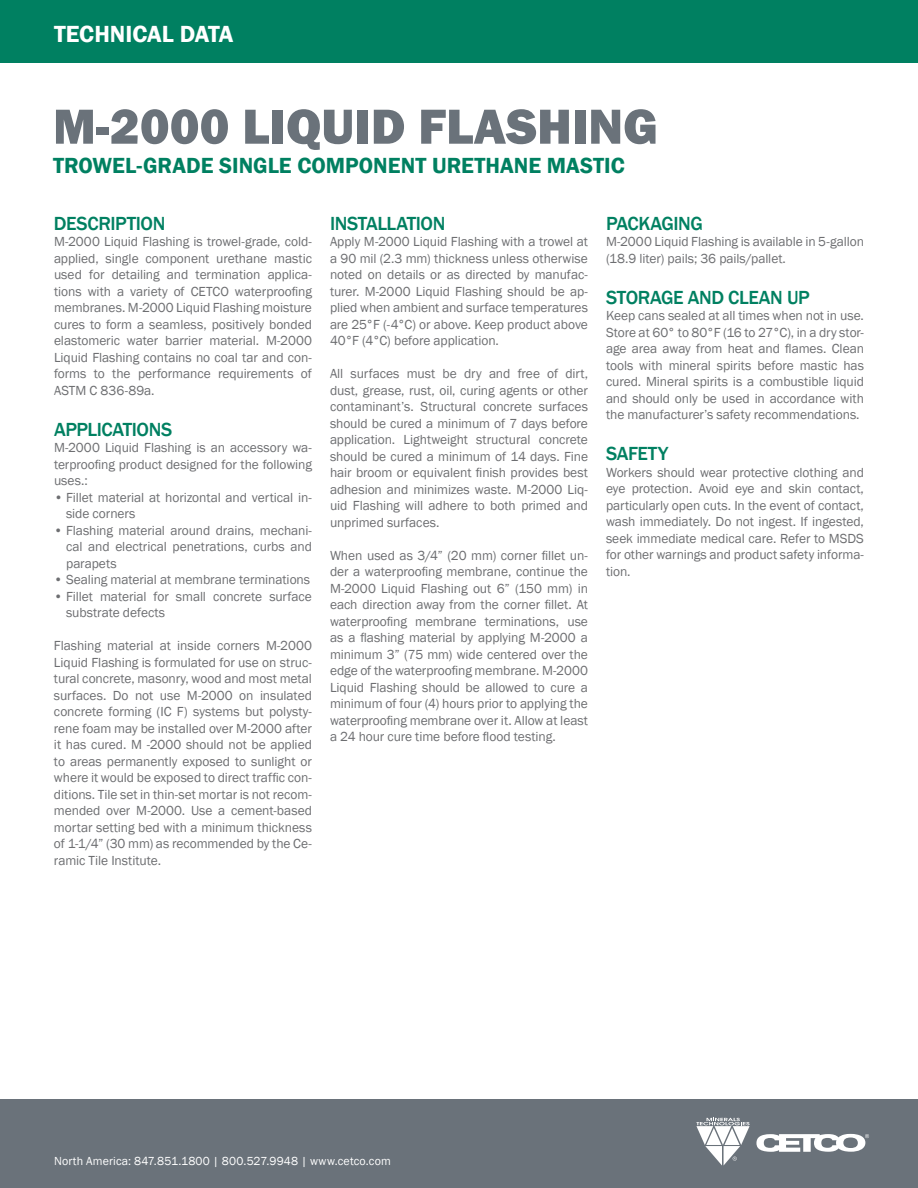
<style>
.page{position:relative;width:918px;height:1188px;background:#fff}
.page>*{position:absolute;margin:0;border:0;box-sizing:border-box;transform-origin:0 0}
.t1{font:800 51px "Franklin Gothic";color:#6a727a}
.t2{font:600 24px "Franklin Gothic";color:#fff}
.t3{font:600 22.5px "Franklin Gothic";color:#008061}
.t4{font:500 19.5px "Franklin Gothic";letter-spacing:-.02em;color:#008061}
.t5{font:13.5px/16.5px "Franklin Gothic";letter-spacing:-.005em;color:#6d6e71;text-align:justify}
.t6{font:12px "Franklin Gothic";letter-spacing:.015em;color:#fff}
</style>
<div class="page">
<div style="left:0;top:0;width:918px;height:63px;background:#008061"></div>
<div style="left:0;top:1099px;width:918px;height:89px;background:#6a727a"></div>
<svg style="left:756px;top:1134px;width:113px;height:18px"></svg>
<svg style="left:696px;top:1118px;width:54px;height:48px"></svg>
<h2 class="t2" style="left:54px;top:19px;width:181px">TECHNICAL DATA</h2>
<h1 class="t1" style="left:53px;top:105px;width:607px">M-2000 LIQUID FLASHING</h1>
<h3 class="t3" style="left:53px;top:152px;width:573px">TROWEL-GRADE SINGLE COMPONENT URETHANE MASTIC</h3>
<h3 class="t4" style="left:54px;top:212px;width:113px">DESCRIPTION</h3>
<p class="t5" style="left:54px;top:234px;width:260px">M-2000 Liquid Flashing is trowel-grade, cold&shy;applied, single component urethane mastic used for detailing and termination applica&shy;tions with a variety of CETCO waterprooi ng membranes. M-2000 Liquid Flashing moisture cures to form a seamless, positively bonded elastomeric water barrier material. M-2000<br>Liquid Flashing contains no coal tar and con&shy;forms to the performance requirements of ASTM C 836-89a.</p>
<h3 class="t4" style="left:54px;top:418px;width:120px">APPLICATIONS</h3>
<p class="t5" style="left:54px;top:440px;width:259px">M-2000 Liquid Flashing is an accessory wa&shy;terprooi ng product designed for the following uses.:</p>
<p class="t5" style="left:66px;top:490px;width:247px;text-indent:-12px">• Fillet material at horizontal and vertical in&shy;side corners</p>
<p class="t5" style="left:66px;top:523px;width:247px;text-indent:-12px">• Flashing material around drains, mechani&shy;cal and electrical penetrations, curbs and parapets</p>
<p class="t5" style="left:54px;top:572px;width:258px">• Sealing material at membrane terminations</p>
<p class="t5" style="left:66px;top:589px;width:247px;text-indent:-12px">• Fillet material for small concrete surface substrate defects</p>
<p class="t5" style="left:54px;top:638px;width:260px">Flashing material at inside corners M-2000<br>Liquid Flashing is formulated for use on struc&shy;tural concrete, masonry, wood and most metal surfaces. Do not use M-2000 on insulated concrete forming (IC F) systems but polysty&shy;rene foam may be installed over M-2000 after it has cured. M -2000 should not be applied to areas permanently exposed to sunlight or where it would be exposed to direct trafic con&shy;ditions. Tile set in thin-set mortar is not recom&shy;mended over M-2000. Use a cement-based mortar setting bed with a minimum thickness of 1-1/4” (30 mm) as recommended by the Ce&shy;ramic Tile Institute.</p>
<h3 class="t4" style="left:330px;top:212px;width:117px">INSTALLATION</h3>
<p class="t5" style="left:330px;top:234px;width:259px">Apply M-2000 Liquid Flashing with a trowel at a 90 mil (2.3 mm) thickness unless otherwise noted on details or as directed by manufac&shy;turer. M-2000 Liquid Flashing should be ap&shy;plied when ambient and surface temperatures are 25°F (-4°C) or above. Keep product above 40°F (4°C) before application.</p>
<p class="t5" style="left:330px;top:366px;width:260px">All surfaces must be dry and free of dirt, dust, grease, rust, oil, curing agents or other contaminant’s. Structural concrete surfaces should be cured a minimum of 7 days before application. Lightweight structural concrete should be cured a minimum of 14 days. Fine hair broom or equivalent i nish provides best adhesion and minimizes waste. M-2000 Liq&shy;uid Flashing will adhere to both primed and unprimed surfaces.</p>
<p class="t5" style="left:330px;top:547px;width:260px">When used as 3/4” (20 mm) corner i llet un&shy;der a waterprooi ng membrane, continue the M-2000 Liquid Flashing out 6” (150 mm) in each direction away from the corner i llet. At waterprooi ng membrane terminations, use as a lashing material by applying M-2000 a minimum 3” (75 mm) wide centered over the edge of the waterprooi ng membrane. M-2000<br>Liquid Flashing should be allowed to cure a minimum of four (4) hours prior to applying the waterprooi ng membrane over it. Allow at least a 24 hour cure time before l ood testing.</p>
<h3 class="t4" style="left:606px;top:212px;width:99px">PACKAGING</h3>
<p class="t5" style="left:606px;top:234px;width:260px">M-2000 Liquid Flashing is available in 5-gallon (18.9 liter) pails; 36 pails/pallet.</p>
<h3 class="t4" style="left:606px;top:286px;width:205px">STORAGE AND CLEAN UP</h3>
<p class="t5" style="left:606px;top:308px;width:260px">Keep cans sealed at all times when not in use.<br>Store at 60° to 80°F (16 to 27°C), in a dry stor&shy;age area away from heat and lames. Clean tools with mineral spirits before mastic has cured. Mineral spirits is a combustible liquid and should only be used in accordance with the manufacturer’s safety recommendations.</p>
<h3 class="t4" style="left:606px;top:442px;width:64px">SAFETY</h3>
<p class="t5" style="left:606px;top:465px;width:260px">Workers should wear protective clothing and eye protection. Avoid eye and skin contact, particularly open cuts. In the event of contact, wash immediately. Do not ingest. If ingested, seek immediate medical care. Refer to MSDS for other warnings and product safety informa&shy;tion.</p>
<p class="t6" style="left:54px;top:1156px;width:338px">North America: 847.851.1800 | 800.527.9948 | www.cetco.com</p>
</div>
